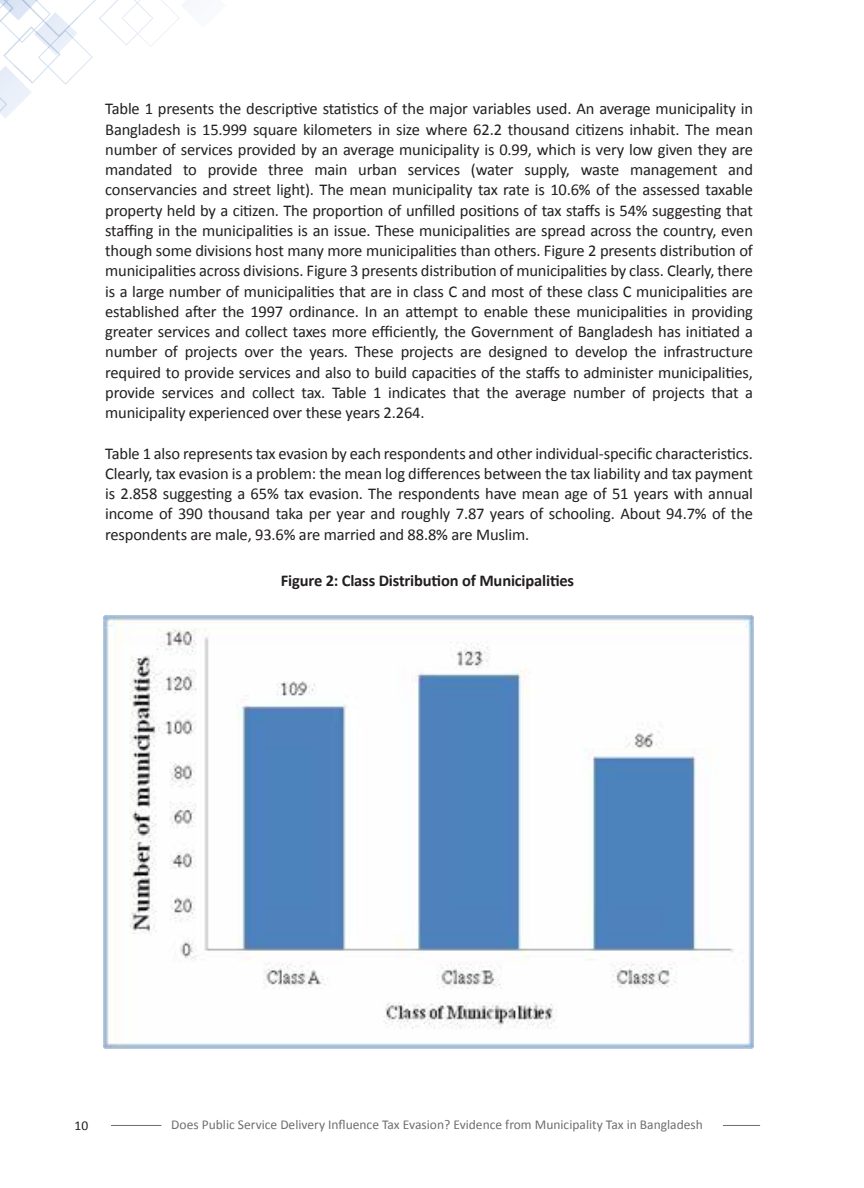
<style>
.page{position:relative;width:864px;height:1188px;background:#fff}
.page>*{position:absolute;margin:0;border:0;box-sizing:border-box;transform-origin:0 0}
.t1{font:16.5px/20.2px "Calibri";letter-spacing:-.01em;color:#231f20;text-align:justify}
.t2{font:700 16.5px "Calibri";letter-spacing:-.01em;color:#231f20}
.t3{font:13.5px "Calibri";color:#6d6e71}
.t4{font:13.5px "Calibri";color:#231f20}
</style>
<div class="page">
<hr style="left:111px;top:1125px;width:50px;height:1px;background:#6d6e71">
<hr style="left:723px;top:1125px;width:37px;height:1px;background:#6d6e71">
<svg style="left:0;top:1px;width:187px;height:117px"></svg>
<img style="left:104px;top:616px;width:649px;height:432px">
<p class="t1" style="left:105px;top:99px;width:649px">Table 1 presents the descriptive statistics of the major variables used. An average municipality in Bangladesh is 15.999 square kilometers in size where 62.2 thousand citizens inhabit. The mean number of services provided by an average municipality is 0.99, which is very low given they are mandated to provide three main urban services (water supply, waste management and conservancies and street light). The mean municipality tax rate is 10.6% of the assessed taxable property held by a citizen. The proportion of unfilled positions of tax staffs is 54% suggesting that staffing in the municipalities is an issue. These municipalities are spread across the country, even though some divisions host many more municipalities than others. Figure 2 presents distribution of municipalities across divisions. Figure 3 presents distribution of municipalities by class. Clearly, there is a large number of municipalities that are in class C and most of these class C municipalities are established after the 1997 ordinance. In an attempt to enable these municipalities in providing greater services and collect taxes more efficiently, the Government of Bangladesh has initiated a number of projects over the years. These projects are designed to develop the infrastructure required to provide services and also to build capacities of the staffs to administer municipalities, provide services and collect tax. Table 1 indicates that the average number of projects that a municipality experienced over these years 2.264.</p>
<p class="t1" style="left:105px;top:443px;width:649px">Table 1 also represents tax evasion by each respondents and other individual-specific characteristics.<br>Clearly, tax evasion is a problem: the mean log differences between the tax liability and tax payment is 2.858 suggesting a 65% tax evasion. The respondents have mean age of 51 years with annual income of 390 thousand taka per year and roughly 7.87 years of schooling. About 94.7% of the respondents are male, 93.6% are married and 88.8% are Muslim.</p>
<p class="t2" style="left:281px;top:570px;width:295px">Figure 2: Class Distribution of Municipalities</p>
<p class="t4" style="left:74px;top:1117px;width:15px">10</p>
<p class="t3" style="left:171px;top:1116px;width:533px">Does Public Service Delivery Influence Tax Evasion? Evidence from Municipality Tax in Bangladesh</p>
</div>
